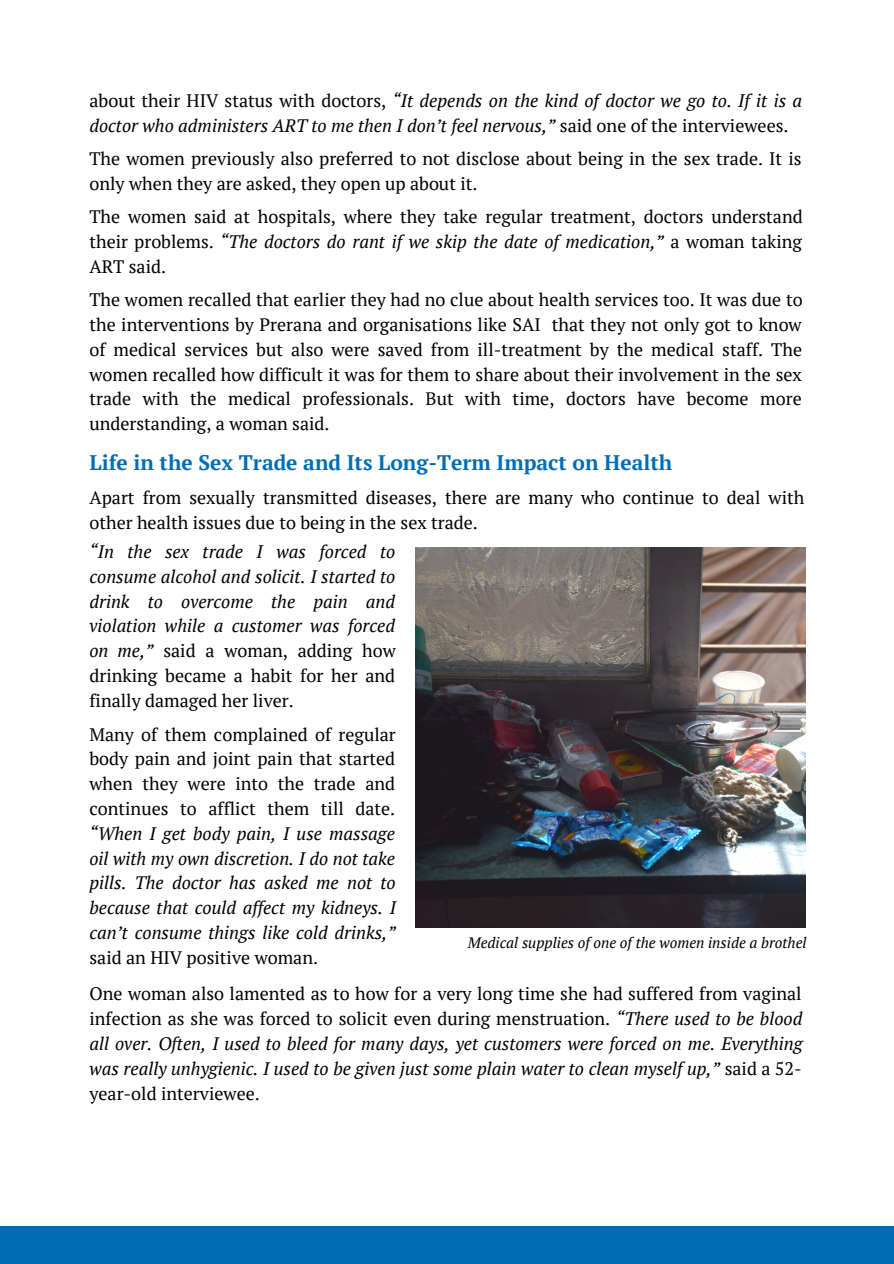
<style>
.page{position:relative;width:894px;height:1264px;background:#fff}
.page>*{position:absolute;margin:0;border:0;box-sizing:border-box;transform-origin:0 0}
.t1{font:700 21px "PT Serif";color:#006cb5}
.t2{font:18px/24.8px "PT Serif";color:#000}
.t3{font:italic 18px/24.8px "PT Serif";color:#000;text-align:justify}
.t4{font:italic 15px "PT Serif";color:#000}
.s1{font-style:normal}
.s2{font-style:italic}
</style>
<div class="page">
<div style="left:0;top:1226px;width:893px;height:37px;background:#006cb5"></div>
<img style="left:415px;top:547px;width:390px;height:380px">
<p class="t3" style="left:89px;top:88px;width:714px"><span class="s1">about their HIV status with doctors,</span> “It depends on the kind of doctor we go to. If it is a doctor who administers ART to me then I don’t feel nervous,” <span class="s1">said one of the interviewees.</span></p>
<p class="t2" style="left:89px;top:146px;width:713px">The women previously also preferred to not disclose about being in the sex trade. It is only when they are asked, they open up about it.</p>
<p class="t2" style="left:89px;top:204px;width:714px;text-align:justify">The women said at hospitals, where they take regular treatment, doctors understand their problems. <span class="s2">“The doctors do rant if we skip the date of medication,”</span> a woman taking ART said.</p>
<p class="t2" style="left:89px;top:287px;width:714px;text-align:justify">The women recalled that earlier they had no clue about health services too. It was due to the interventions by Prerana and organisations like SAI that they not only got to know of medical services but also were saved from ill-treatment by the medical staff. The women recalled how difficult it was for them to share about their involvement in the sex trade with the medical professionals. But with time, doctors have become more understanding, a woman said.</p>
<p class="t1" style="left:89px;top:448px;width:584px">Life in the Sex Trade and Its Long-Term Impact on Health</p>
<p class="t2" style="left:89px;top:485px;width:716px">Apart from sexually transmitted diseases, there are many who continue to deal with other health issues due to being in the sex trade.</p>
<p class="t3" style="left:89px;top:539px;width:308px">“In the sex trade I was forced to consume alcohol and solicit. I started to drink to overcome the pain and violation while a customer was forced on me,” <span class="s1">said a woman, adding how drinking became a habit for her and finally damaged her liver.</span></p>
<p class="t2" style="left:89px;top:721px;width:308px;text-align:justify">Many of them complained of regular body pain and joint pain that started when they were into the trade and continues to afflict them till date.</p>
<p class="t3" style="left:89px;top:820px;width:308px">“When I get body pain, I use massage oil with my own discretion. I do not take pills. The doctor has asked me not to because that could affect my kidneys. I can’t consume things like cold drinks,”</p>
<p class="t2" style="left:89px;top:938px;width:713px;line-height:36.8px">said an HIV positive woman.<br>One woman also lamented as to how for a very long time she had suffered from vaginal</p>
<p class="t3" style="left:89px;top:1006px;width:714px"><span class="s1">infection as she was forced to solicit even during menstruation.</span> “There used to be blood all over. Often, I used to bleed for many days, yet customers were forced on me. Everything was really unhygienic. I used to be given just some plain water to clean myself up,” <span class="s1">said a 52- year-old interviewee.</span></p>
<p class="t4" style="left:467px;top:932px;width:340px">Medical supplies of one of the women inside a brothel</p>
</div>
